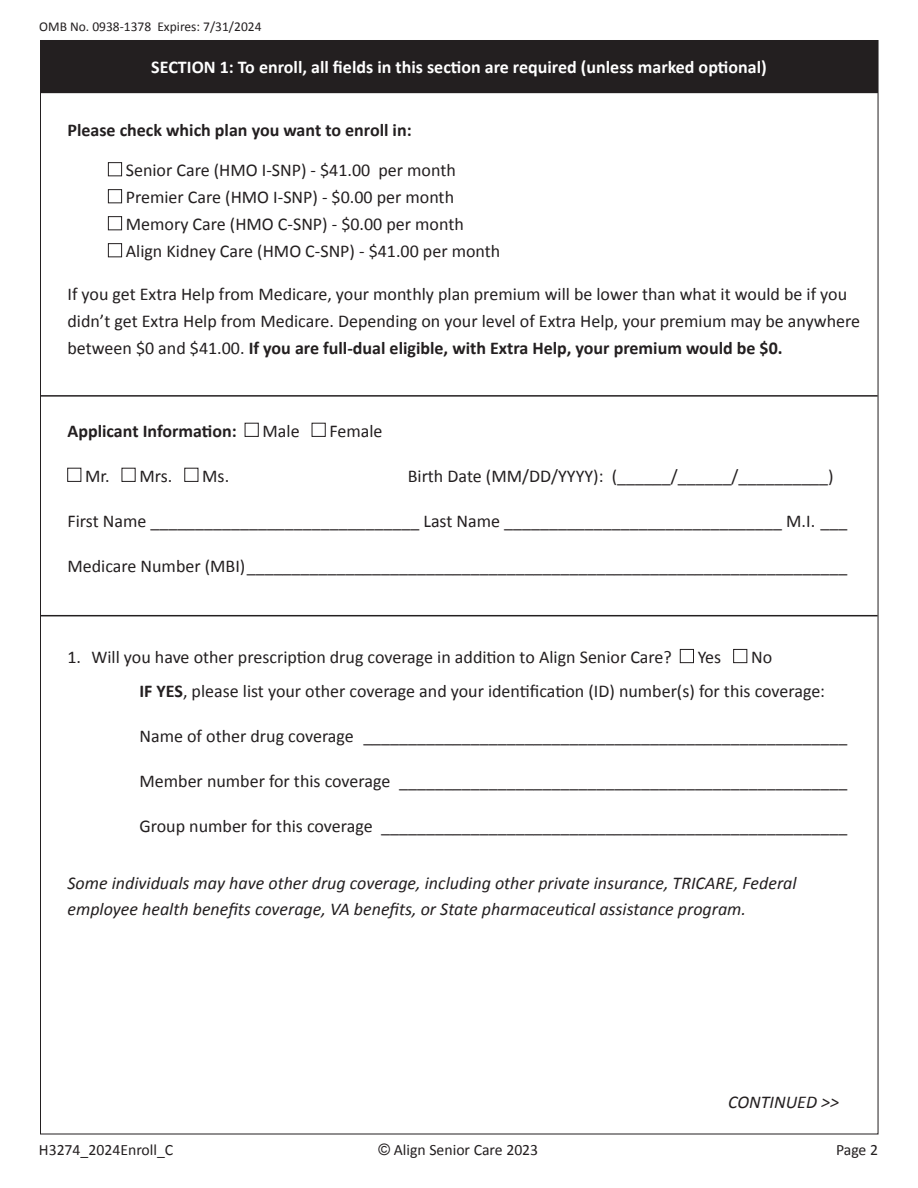
<style>
.page{position:relative;width:918px;height:1188px;background:#fff}
.page>*{position:absolute;margin:0;border:0;box-sizing:border-box;transform-origin:0 0}
.Body_Copy_9_11_5{font:18px/27px "Calibri";color:#231f20}
.Body_Copy_9_11_5-2{font:italic 18px/25.5px "Calibri";color:#231f20}
.t1{font:700 18px "Calibri";color:#fff}
.t2{font:700 18px "Calibri";color:#231f20}
.t3{font:15.75px "Calibri";color:#231f20}
.t4{font:13.5px "Calibri";color:#231f20}
.s1{font-weight:700}
.s2{font-family:"Arial"}
</style>
<div class="page">
<div style="left:41px;top:40px;width:836px;height:53px;background:#231f20"></div>
<div style="left:108px;top:162px;width:14px;height:14px;border:1px solid #231f20"></div>
<div style="left:108px;top:189px;width:14px;height:14px;border:1px solid #231f20"></div>
<div style="left:108px;top:216px;width:14px;height:14px;border:1px solid #231f20"></div>
<div style="left:108px;top:243px;width:14px;height:14px;border:1px solid #231f20"></div>
<hr style="left:40px;top:395px;width:838px;height:2px;background:#231f20">
<div style="left:245px;top:423px;width:13px;height:14px;border:1px solid #231f20"></div>
<div style="left:312px;top:423px;width:13px;height:14px;border:1px solid #231f20"></div>
<div style="left:68px;top:468px;width:13px;height:14px;border:1px solid #231f20"></div>
<div style="left:122px;top:468px;width:13px;height:14px;border:1px solid #231f20"></div>
<div style="left:185px;top:468px;width:13px;height:14px;border:1px solid #231f20"></div>
<hr style="left:41px;top:615px;width:837px;height:1px;background:#231f20">
<div style="left:680px;top:649px;width:14px;height:14px;border:1px solid #231f20"></div>
<div style="left:733px;top:649px;width:14px;height:14px;border:1px solid #231f20"></div>
<p class="t4" style="left:39px;top:18px;width:224px">OMB No. 0938-1378 Expires: 7/31/2024</p>
<p class="t1" style="left:151px;top:55px;width:617px">SECTION 1: To enroll, all fields in this section are required (unless marked optional)</p>
<p class="t2" style="left:68px;top:117px;width:346px">Please check which plan you want to enroll in:</p>
<p class="Body_Copy_9_11_5" style="left:126px;top:156px;width:332px">Senior Care (HMO I-SNP) - $41.00 per month</p>
<p class="Body_Copy_9_11_5" style="left:126px;top:183px;width:330px">Premier Care (HMO I-SNP) - $0.00 per month</p>
<p class="Body_Copy_9_11_5" style="left:126px;top:210px;width:340px">Memory Care (HMO C-SNP) - $0.00 per month</p>
<p class="Body_Copy_9_11_5" style="left:126px;top:237px;width:376px">Align Kidney Care (HMO C-SNP) - $41.00 per month</p>
<p class="Body_Copy_9_11_5" style="left:68px;top:279px;width:794px">If you get Extra Help from Medicare, your monthly plan premium will be lower than what it would be if you didn’t get Extra Help from Medicare. Depending on your level of Extra Help, your premium may be anywhere between $0 and $41.00. <span class="s1">If you are full-dual eligible, with Extra Help, your premium would be $0.</span></p>
<p class="t2" style="left:68px;top:418px;width:171px">Applicant Information:</p>
<p class="Body_Copy_9_11_5" style="left:263px;top:416px;width:39px">Male</p>
<p class="Body_Copy_9_11_5" style="left:330px;top:416px;width:55px">Female</p>
<p class="Body_Copy_9_11_5" style="left:85px;top:461px;width:26px">Mr.</p>
<p class="Body_Copy_9_11_5" style="left:139px;top:461px;width:34px">Mrs.</p>
<p class="Body_Copy_9_11_5" style="left:202px;top:461px;width:28px">Ms.</p>
<p class="Body_Copy_9_11_5" style="left:408px;top:461px;width:427px">Birth Date (MM/DD/YYYY): (______/______/__________)</p>
<p class="Body_Copy_9_11_5" style="left:68px;top:506px;width:781px">First Name ______________________________ Last Name _______________________________ M.I. ___</p>
<p class="Body_Copy_9_11_5" style="left:68px;top:551px;width:781px">Medicare Number (MBI)___________________________________________________________________</p>
<p class="Body_Copy_9_11_5" style="left:68px;top:643px;width:606px">1. Will you have other prescription drug coverage in addition to Align Senior Care?</p>
<p class="Body_Copy_9_11_5" style="left:698px;top:643px;width:25px">Yes</p>
<p class="Body_Copy_9_11_5" style="left:751px;top:643px;width:23px">No</p>
<p class="Body_Copy_9_11_5" style="left:140px;top:676px;width:687px"><span class="s1">IF YES</span>, please list your other coverage and your identification (ID) number(s) for this coverage:</p>
<p class="Body_Copy_9_11_5" style="left:140px;top:721px;width:709px">Name of other drug coverage ______________________________________________________</p>
<p class="Body_Copy_9_11_5" style="left:140px;top:766px;width:709px">Member number for this coverage __________________________________________________</p>
<p class="Body_Copy_9_11_5" style="left:140px;top:811px;width:709px">Group number for this coverage ____________________________________________________</p>
<p class="Body_Copy_9_11_5-2" style="left:68px;top:870px;width:731px">Some individuals may have other drug coverage, including other private insurance, TRICARE, Federal employee health benefits coverage, VA benefits, or State pharmaceutical assistance program.</p>
<p class="Body_Copy_9_11_5-2" style="left:728px;top:1089px;width:112px">CONTINUED &gt;&gt;</p>
<p class="t3" style="left:39px;top:1140px;width:136px">H3274_2024Enroll_C</p>
<p class="t3" style="left:379px;top:1140px;width:161px"><span class="s2">©</span> Align Senior Care 2023</p>
<p class="t3" style="left:836px;top:1140px;width:44px">Page 2</p>
</div>
